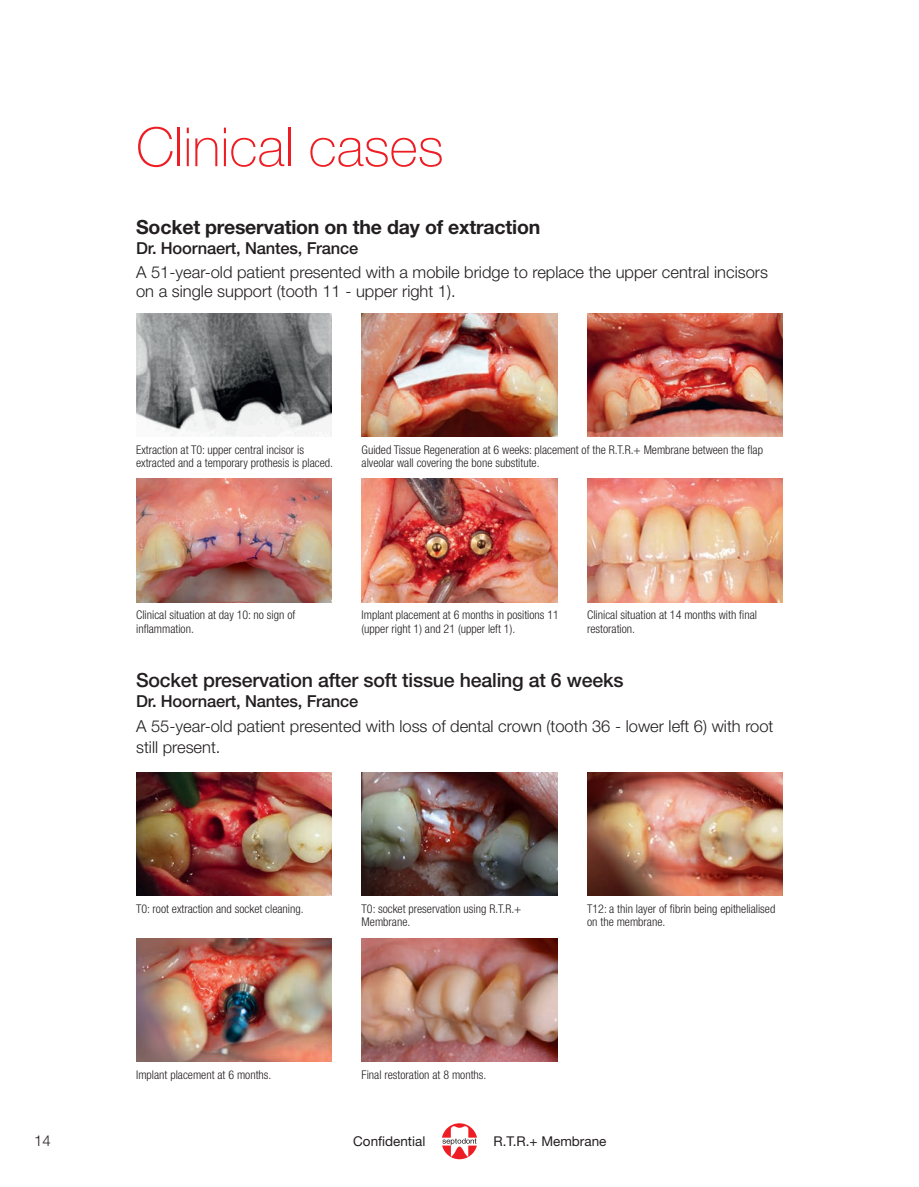
<style>
.page{position:relative;width:919px;height:1187px;background:#fff}
.page>*{position:absolute;margin:0;border:0;box-sizing:border-box;transform-origin:0 0}
.t1{font:100 54px "Helvetica Neue LT Std";color:#ee1d23}
.t2{font:500 19.5px "Helvetica Neue LT Std";letter-spacing:-.01em;color:#231f20}
.t3{font:700 19.5px "Helvetica Neue LT Std";letter-spacing:-.01em;color:#231f20}
.t4{font:300 16.5px/21px "Helvetica Neue LT Std";color:#231f20}
.t5{font:500 16.5px "Helvetica Neue LT Std";letter-spacing:-.01em;color:#231f20}
.t6{font:300 15px "Helvetica Neue LT Std";color:#231f20}
.t7{font:13.5px "Helvetica Neue LT Std";color:#231f20}
.t8{font:300 condensed 12px/13.5px "Helvetica Neue LT Std";color:#231f20}
</style>
<div class="page">
<svg style="left:442px;top:1123px;width:35px;height:36px"></svg>
<img style="left:361px;top:938px;width:196px;height:123px">
<img style="left:136px;top:772px;width:196px;height:123px">
<img style="left:361px;top:772px;width:196px;height:123px">
<img style="left:587px;top:772px;width:195px;height:123px">
<img style="left:136px;top:938px;width:196px;height:123px">
<img style="left:136px;top:313px;width:196px;height:123px">
<img style="left:136px;top:479px;width:196px;height:123px">
<img style="left:361px;top:313px;width:196px;height:123px">
<img style="left:361px;top:479px;width:196px;height:123px">
<img style="left:587px;top:313px;width:195px;height:123px">
<img style="left:587px;top:479px;width:195px;height:123px">
<h1 class="t1" style="left:136px;top:116px;width:309px">Clinical cases</h1>
<h2 class="t3" style="left:136px;top:215px;width:406px">Socket preservation on the day of extraction</h2>
<h3 class="t5" style="left:136px;top:238px;width:224px">Dr. Hoornaert, Nantes, France</h3>
<h3 class="t4" style="left:136px;top:262px;width:633px;line-height:19.5px">A 51-year-old patient presented with a mobile bridge to replace the upper central incisors on a single support (tooth 11 - upper right 1).</h3>
<p class="t8" style="left:136px;top:442px;width:198px">Extraction at T0: upper central incisor is extracted and a temporary prothesis is placed.</p>
<p class="t8" style="left:361px;top:442px;width:403px">Guided Tissue Regeneration at 6 weeks: placement of the R.T.R.+ Membrane between the flap alveolar wall covering the bone substitute.</p>
<p class="t8" style="left:136px;top:608px;width:161px">Clinical situation at day 10: no sign of inflammation.</p>
<p class="t8" style="left:361px;top:608px;width:199px">Implant placement at 6 months in positions 11 (upper right 1) and 21 (upper left 1).</p>
<p class="t8" style="left:587px;top:608px;width:171px">Clinical situation at 14 months with final restoration.</p>
<h2 class="t2" style="left:136px;top:668px;width:489px">Socket preservation after soft tissue healing at 6 weeks</h2>
<h3 class="t5" style="left:136px;top:691px;width:224px">Dr. Hoornaert, Nantes, France</h3>
<h3 class="t4" style="left:136px;top:715px;width:638px">A 55-year-old patient presented with loss of dental crown (tooth 36 - lower left 6) with root still present.</h3>
<p class="t8" style="left:136px;top:901px;width:169px">T0: root extraction and socket cleaning.</p>
<p class="t8" style="left:136px;top:1067px;width:137px">Implant placement at 6 months.</p>
<p class="t8" style="left:361px;top:901px;width:161px">T0: socket preservation using R.T.R.+<br>Membrane.</p>
<p class="t8" style="left:587px;top:901px;width:190px">T12: a thin layer of fibrin being epithelialised on the membrane.</p>
<p class="t8" style="left:361px;top:1067px;width:126px">Final restoration at 8 months.</p>
<p class="t6" style="left:34px;top:1130px;width:18px">14</p>
<p class="t7" style="left:353px;top:1133px;width:74px">Confidential</p>
<p class="t7" style="left:493px;top:1133px;width:114px">R.T.R.+ Membrane</p>
</div>
